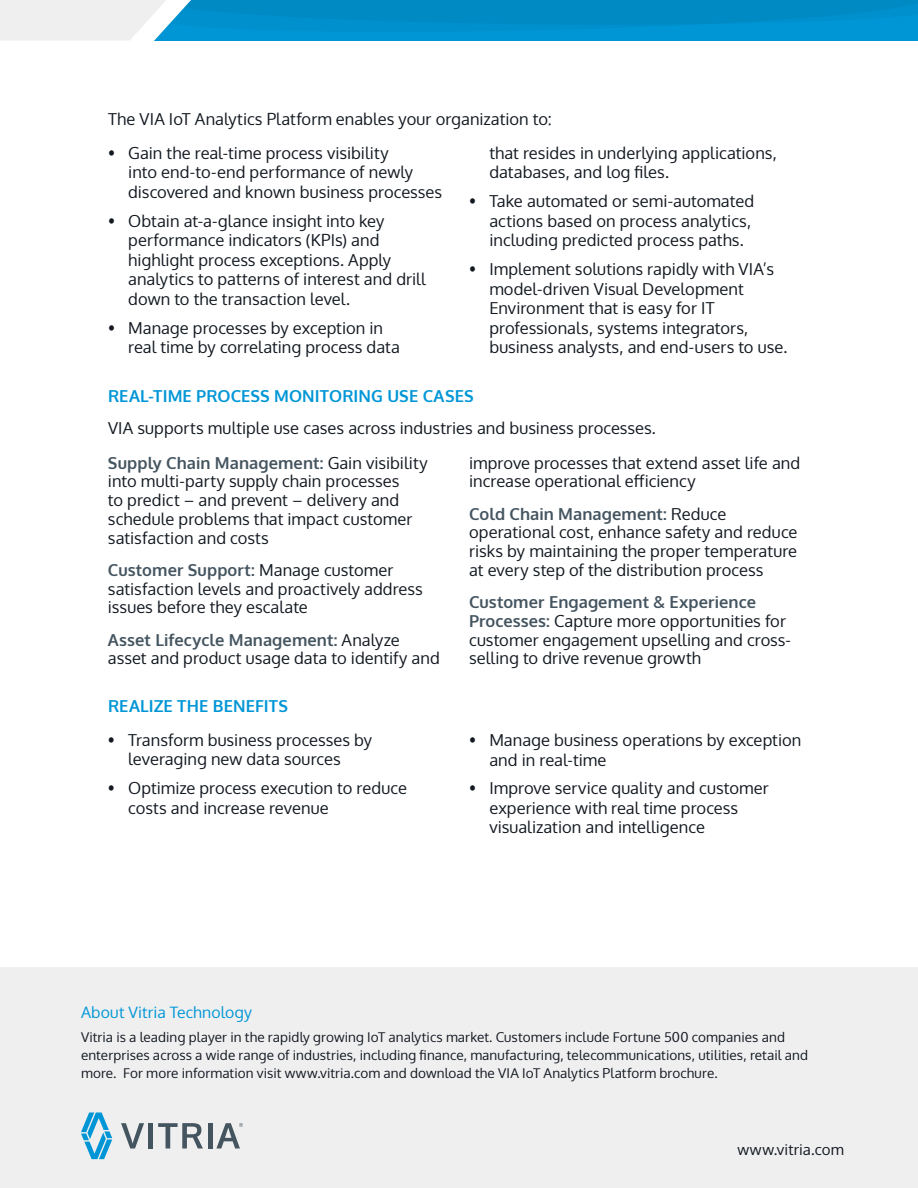
<style>
.page{position:relative;width:918px;height:1188px;background:#fff}
.page>*{position:absolute;margin:0;border:0;box-sizing:border-box;transform-origin:0 0}
.t1{font:16.5px/19.5px "Oxygen";color:#121820}
.t2{font:700 16.5px "Oxygen";letter-spacing:.005em;color:#0096d6}
.t3{font:15.75px "Oxygen";letter-spacing:.01em;color:#0096d6}
.t4{font:15px "Oxygen";letter-spacing:.01em;color:#121820}
.t5{font:13.5px/18px "Oxygen";letter-spacing:.01em;color:#121820}
.s1{font-weight:700;color:#455560}
</style>
<div class="page">
<div style="left:0;top:968px;width:918px;height:220px;background:#efeff0"></div>
<svg style="left:121px;top:1123px;width:23px;height:26px"></svg>
<hr style="left:149px;top:1123px;width:4px;height:26px;background:#455560">
<svg style="left:158px;top:1123px;width:45px;height:26px"></svg>
<div style="left:208px;top:1123px;width:5px;height:26px;background:#455560"></div>
<svg style="left:81px;top:1113px;width:31px;height:46px"></svg>
<svg style="left:216px;top:1123px;width:27px;height:26px"></svg>
<svg style="left:0;top:0;width:918px;height:40px"></svg>
<p class="t1" style="left:108px;top:109px;width:445px">The VIA IoT Analytics Platform enables your organization to:</p>
<p class="t1" style="left:128px;top:143px;width:315px;text-indent:-20px">• Gain the real-time process visibility<br>into end-to-end performance of newly discovered and known business processes</p>
<p class="t1" style="left:128px;top:211px;width:299px;text-indent:-20px">• Obtain at-a-glance insight into key performance indicators (KPIs) and highlight process exceptions. Apply analytics to patterns of interest and drill down to the transaction level.</p>
<p class="t1" style="left:128px;top:318px;width:273px;text-indent:-20px">• Manage processes by exception in real time by correlating process data</p>
<p class="t1" style="left:489px;top:143px;width:289px">that resides in underlying applications, databases, and log files.</p>
<p class="t1" style="left:489px;top:192px;width:266px;text-indent:-20px">• Take automated or semi-automated actions based on process analytics, including predicted process paths.</p>
<p class="t1" style="left:489px;top:260px;width:299px;text-indent:-20px">• Implement solutions rapidly with VIA’s model-driven Visual Development Environment that is easy for IT professionals, systems integrators, business analysts, and end-users to use.</p>
<p class="t2" style="left:108px;top:385px;width:367px">REAL-TIME PROCESS MONITORING USE CASES</p>
<p class="t1" style="left:108px;top:418px;width:549px">VIA supports multiple use cases across industries and business processes.</p>
<p class="t1" style="left:108px;top:453px;width:321px;line-height:18.8px"><span class="s1">Supply Chain Management:</span> Gain visibility into multi-party supply chain processes<br>to predict – and prevent – delivery and schedule problems that impact customer satisfaction and costs</p>
<p class="t1" style="left:108px;top:561px;width:316px;line-height:18.8px"><span class="s1">Customer Support:</span> Manage customer satisfaction levels and proactively address issues before they escalate</p>
<p class="t1" style="left:108px;top:630px;width:333px;line-height:18.8px"><span class="s1">Asset Lifecycle Management:</span> Analyze asset and product usage data to identify and</p>
<p class="t2" style="left:108px;top:696px;width:182px">REALIZE THE BENEFITS</p>
<p class="t1" style="left:128px;top:730px;width:245px;text-indent:-20px">• Transform business processes by leveraging new data sources</p>
<p class="t1" style="left:128px;top:779px;width:280px;text-indent:-20px">• Optimize process execution to reduce costs and increase revenue</p>
<p class="t1" style="left:469px;top:453px;width:333px;line-height:18.8px">improve processes that extend asset life and increase operational efficiency</p>
<p class="t1" style="left:469px;top:504px;width:330px;line-height:18.8px"><span class="s1">Cold Chain Management:</span> Reduce operational cost, enhance safety and reduce risks by maintaining the proper temperature at every step of the distribution process</p>
<p class="t1" style="left:469px;top:593px;width:323px;line-height:18.8px"><span class="s1">Customer Engagement &amp; Experience Processes:</span> Capture more opportunities for customer engagement upselling and cross&shy;selling to drive revenue growth</p>
<p class="t1" style="left:489px;top:730px;width:314px;text-indent:-20px">• Manage business operations by exception and in real-time</p>
<p class="t1" style="left:489px;top:779px;width:281px;text-indent:-20px">• Improve service quality and customer experience with real time process visualization and intelligence</p>
<p class="t3" style="left:81px;top:1001px;width:173px">About Vitria Technology</p>
<p class="t5" style="left:81px;top:1029px;width:729px">Vitria is a leading player in the rapidly growing IoT analytics market. Customers include Fortune 500 companies and enterprises across a wide range of industries, including finance, manufacturing, telecommunications, utilities, retail and more. For more information visit www.vitria.com and download the VIA IoT Analytics Platform brochure.</p>
<p class="t4" style="left:738px;top:1140px;width:108px">www.vitria.com</p>
</div>
